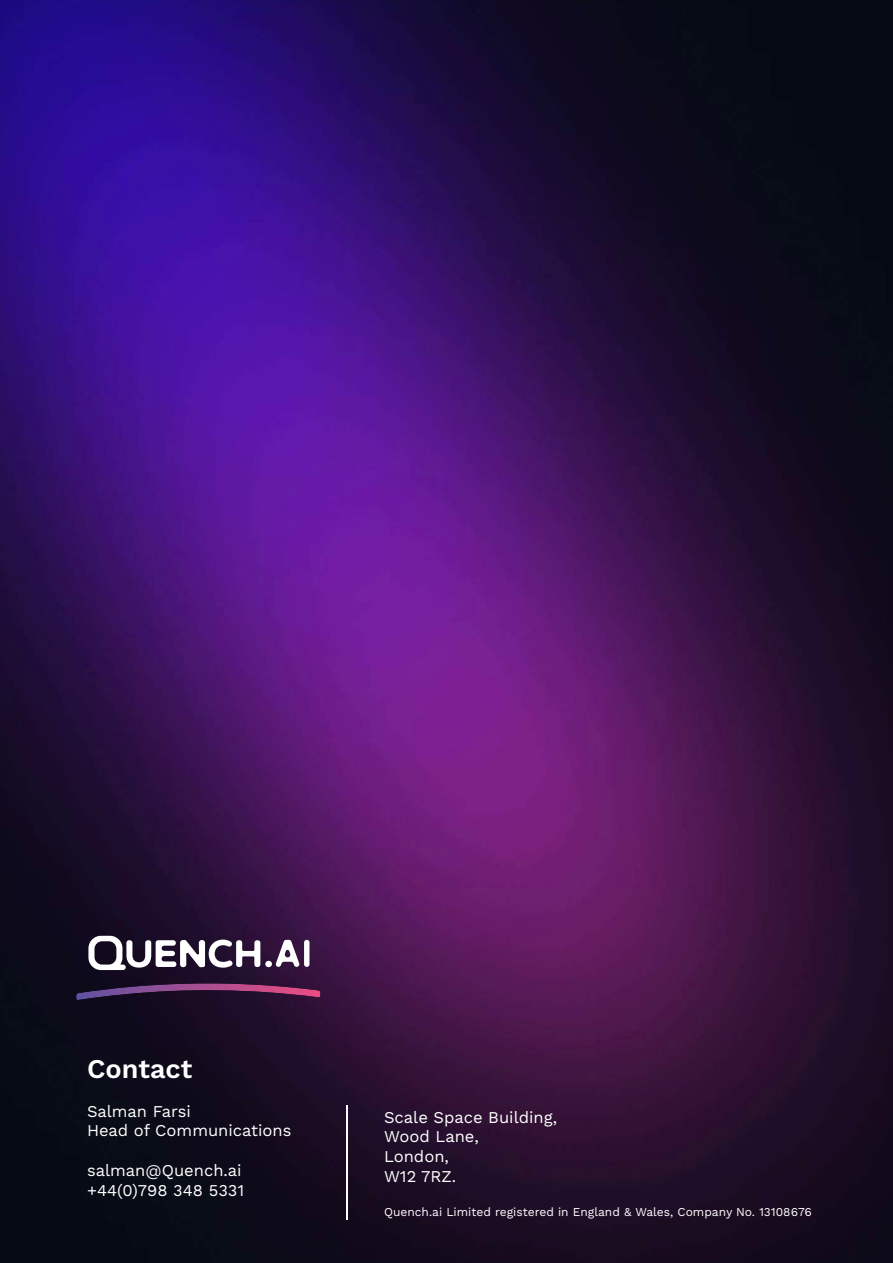
<style>
.page{position:relative;width:893px;height:1263px;background:#fff}
.page>*{position:absolute;margin:0;border:0;box-sizing:border-box;transform-origin:0 0}
.t1{font:600 27px "Work Sans";color:#fff}
.t2{font:16.5px/19.8px "Work Sans";color:#fff}
.t3{font:12px "Work Sans";color:#fff}
</style>
<div class="page">
<img style="left:0;top:0;width:893px;height:1262px">
<svg style="left:88px;top:936px;width:172px;height:34px"></svg>
<div style="left:265px;top:961px;width:7px;height:6px;background:#fff;border-radius:50%"></div>
<svg style="left:275px;top:940px;width:25px;height:27px"></svg>
<div style="left:304px;top:940px;width:5px;height:27px;background:#fff;border-radius:3px"></div>
<svg style="left:75px;top:983px;width:246px;height:17px"></svg>
<hr style="left:346px;top:1105px;width:1px;height:114px;background:#fff">
<h1 class="t1" style="left:87px;top:1058px;width:107px">Contact</h1>
<p class="t2" style="left:87px;top:1102px;width:206px">Salman Farsi<br>Head of Communications</p>
<p class="t2" style="left:87px;top:1162px;width:159px">salman@Quench.ai +44(0)798 348 5331</p>
<p class="t2" style="left:384px;top:1108px;width:175px">Scale Space Building,<br>Wood Lane,<br>London,<br>W12 7RZ.</p>
<p class="t3" style="left:384px;top:1207px;width:429px">Quench.ai Limited registered in England &amp; Wales, Company No. 13108676</p>
</div>
